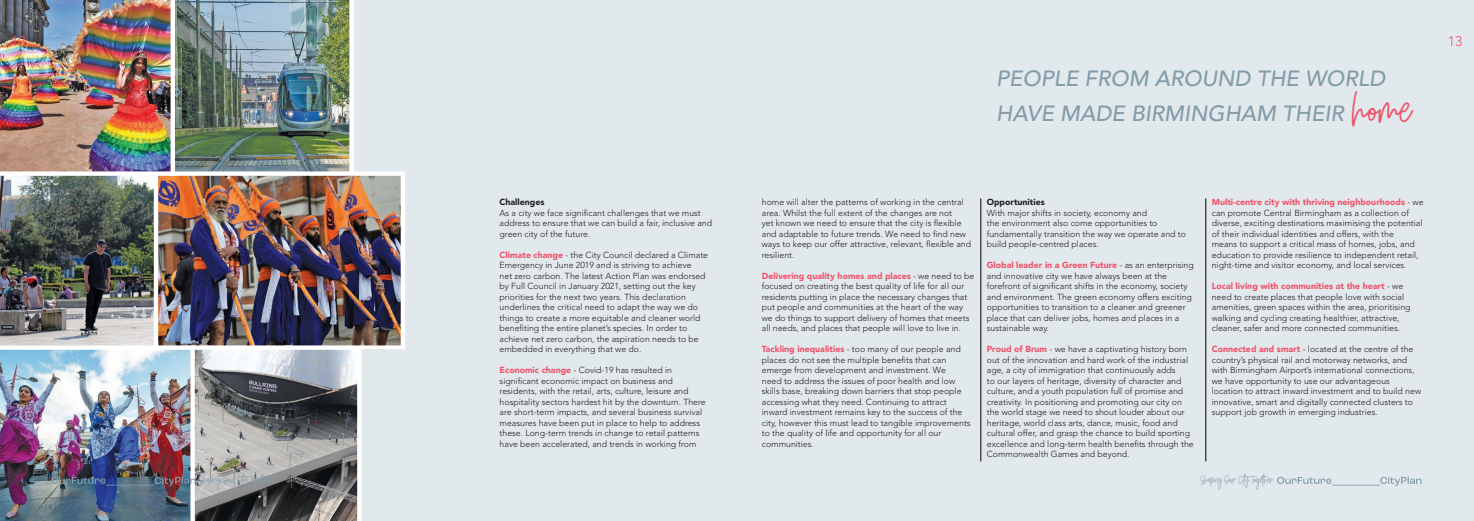
<style>
.page{position:relative;width:1474px;height:521px;background:#fff}
.page>*{position:absolute;margin:0;border:0;box-sizing:border-box;transform-origin:0 0}
.t1{font:italic 500 21.88px/35px "Avenir";color:#839ca9}
.t2{font:300 14px "Avenir LT Std";color:#f0526a}
.t3{font:10.5px "Golden Youth Script";color:#839ca9;scale:.85 1}
.t4{font:300 8.75px/10.5px "Avenir LT Std";color:#231f20}
.t5{font:900 8.75px "Avenir";color:#f0526a}
.t6{font:900 8.75px "Avenir";color:#231f20}
.s1{font-family:"Golden Youth Script";font-weight:400;font-style:normal;font-size:39.38px;color:#f0526a}
.s2{font-family:"Avenir";font-weight:900;color:#f0526a}
.s3{font-family:"Avenir LT Std";font-weight:300;color:#231f20}
</style>
<div class="page">
<img style="left:0;top:176px;width:154px;height:169px">
<img style="left:0;top:0;width:171px;height:171px">
<div style="left:326px;top:0;width:1147px;height:521px;background:#e2e9ed"></div>
<img style="left:158px;top:176px;width:243px;height:169px">
<img style="left:0;top:350px;width:190px;height:171px">
<hr style="left:1205px;top:198px;width:1px;height:263px;background:#080302">
<hr style="left:980px;top:198px;width:1px;height:263px;background:#080302">
<img style="left:175px;top:0;width:174px;height:171px">
<svg style="left:195px;top:350px;width:162px;height:171px;background:#808283"></svg>
<div style="left:0;top:345px;width:404px;height:5px;background:#fff"></div>
<div style="left:349px;top:0;width:5px;height:173px;background:#fff"></div>
<hr style="left:401px;top:176px;width:4px;height:171px;background:#fff">
<svg style="left:357px;top:350px;width:4px;height:171px"></svg>
<div style="left:0;top:171px;width:405px;height:5px;background:#fff"></div>
<svg style="left:1277px;top:476px;width:144px;height:10px"></svg>
<svg style="left:51px;top:476px;width:145px;height:10px"></svg>
<h2 class="t2" style="left:11px;top:33px;width:16px">12</h2>
<h1 class="t1" style="left:996px;top:61px;width:417px">PEOPLE FROM AROUND THE WORLD<br>HAVE MADE BIRMINGHAM THEIR <span class="s1">home</span></h1>
<h2 class="t2" style="left:1447px;top:33px;width:16px">13</h2>
<p class="t6" style="left:499px;top:197px;width:46px">Challenges</p>
<p class="t4" style="left:499px;top:207px;width:214px">As a city we face significant challenges that we must address to ensure that we can build a fair, inclusive and green city of the future.</p>
<p class="t4" style="left:499px;top:249px;width:210px"><span class="s2">Climate change</span> - the City Council declared a Climate Emergency in June 2019 and is striving to achieve<br>net zero carbon. The latest Action Plan was endorsed by Full Council in January 2021, setting out the key priorities for the next two years. This declaration underlines the critical need to adapt the way we do things to create a more equitable and cleaner world benefiting the entire planet’s species. In order to achieve net zero carbon, the aspiration needs to be embedded in everything that we do.</p>
<p class="t4" style="left:499px;top:365px;width:208px"><span class="s2">Economic change</span> - Covid-19 has resulted in significant economic impact on business and residents, with the retail, arts, culture, leisure and hospitality sectors hardest hit by the downturn. There are short-term impacts, and several business survival measures have been put in place to help to address these. Long-term trends in change to retail patterns have been accelerated, and trends in working from</p>
<p class="t4" style="left:761px;top:197px;width:211px">home will alter the patterns of working in the central area. Whilst the full extent of the changes are not<br>yet known we need to ensure that the city is flexible and adaptable to future trends. We need to find new ways to keep our offer attractive, relevant, flexible and resilient.</p>
<p class="t5" style="left:761px;top:270px;width:214px">Delivering quality homes and places <span class="s3">- we need to be</span></p>
<p class="t4" style="left:761px;top:281px;width:209px">focused on creating the best quality of life for all our residents putting in place the necessary changes that put people and communities at the heart of the way we do things to support delivery of homes that meets all needs, and places that people will love to live in.</p>
<p class="t4" style="left:761px;top:344px;width:210px"><span class="s2">Tackling inequalities</span> - too many of our people and places do not see the multiple benefits that can emerge from development and investment. We<br>need to address the issues of poor health and low skills base, breaking down barriers that stop people accessing what they need. Continuing to attract inward investment remains key to the success of the city, however this must lead to tangible improvements to the quality of life and opportunity for all our communities.</p>
<p class="t6" style="left:986px;top:197px;width:59px">Opportunities</p>
<p class="t4" style="left:986px;top:207px;width:201px">With major shifts in society, economy and<br>the environment also come opportunities to fundamentally transition the way we operate and to build people-centred places.</p>
<p class="t5" style="left:986px;top:260px;width:208px">Global leader in a Green Future <span class="s3">- as an enterprising</span></p>
<p class="t4" style="left:986px;top:270px;width:207px">and innovative city we have always been at the forefront of significant shifts in the economy, society and environment. The green economy offers exciting opportunities to transition to a cleaner and greener place that can deliver jobs, homes and places in a sustainable way.</p>
<p class="t4" style="left:986px;top:344px;width:208px"><span class="s2">Proud of Brum</span> - we have a captivating history born out of the innovation and hard work of the industrial age, a city of immigration that continuously adds<br>to our layers of heritage, diversity of character and culture, and a youth population full of promise and creativity. In positioning and promoting our city on the world stage we need to shout louder about our heritage, world class arts, dance, music, food and cultural offer, and grasp the chance to build sporting excellence and long-term health benefits through the Commonwealth Games and beyond.</p>
<p class="t5" style="left:1211px;top:197px;width:213px">Multi-centre city with thriving neighbourhoods <span class="s3">- we</span></p>
<p class="t4" style="left:1211px;top:207px;width:212px">can promote Central Birmingham as a collection of diverse, exciting destinations maximising the potential of their individual identities and offers, with the<br>means to support a critical mass of homes, jobs, and education to provide resilience to independent retail, night-time and visitor economy, and local services.</p>
<p class="t5" style="left:1211px;top:281px;width:193px">Local living with communities at the heart <span class="s3">- we</span></p>
<p class="t4" style="left:1211px;top:291px;width:200px">need to create places that people love with social amenities, green spaces within the area, prioritising walking and cycling creating healthier, attractive, cleaner, safer and more connected communities.</p>
<p class="t4" style="left:1211px;top:344px;width:211px"><span class="s2">Connected and smart</span> - located at the centre of the country’s physical rail and motorway networks, and with Birmingham Airport’s international connections, we have opportunity to use our advantageous location to attract inward investment and to build new innovative, smart and digitally connected clusters to support job growth in emerging industries.</p>
<p class="t3" style="left:198px;top:473px;width:88px">Shaping Our City Together</p>
<p class="t3" style="left:1199px;top:473px;width:88px">Shaping Our City Together</p>
</div>
